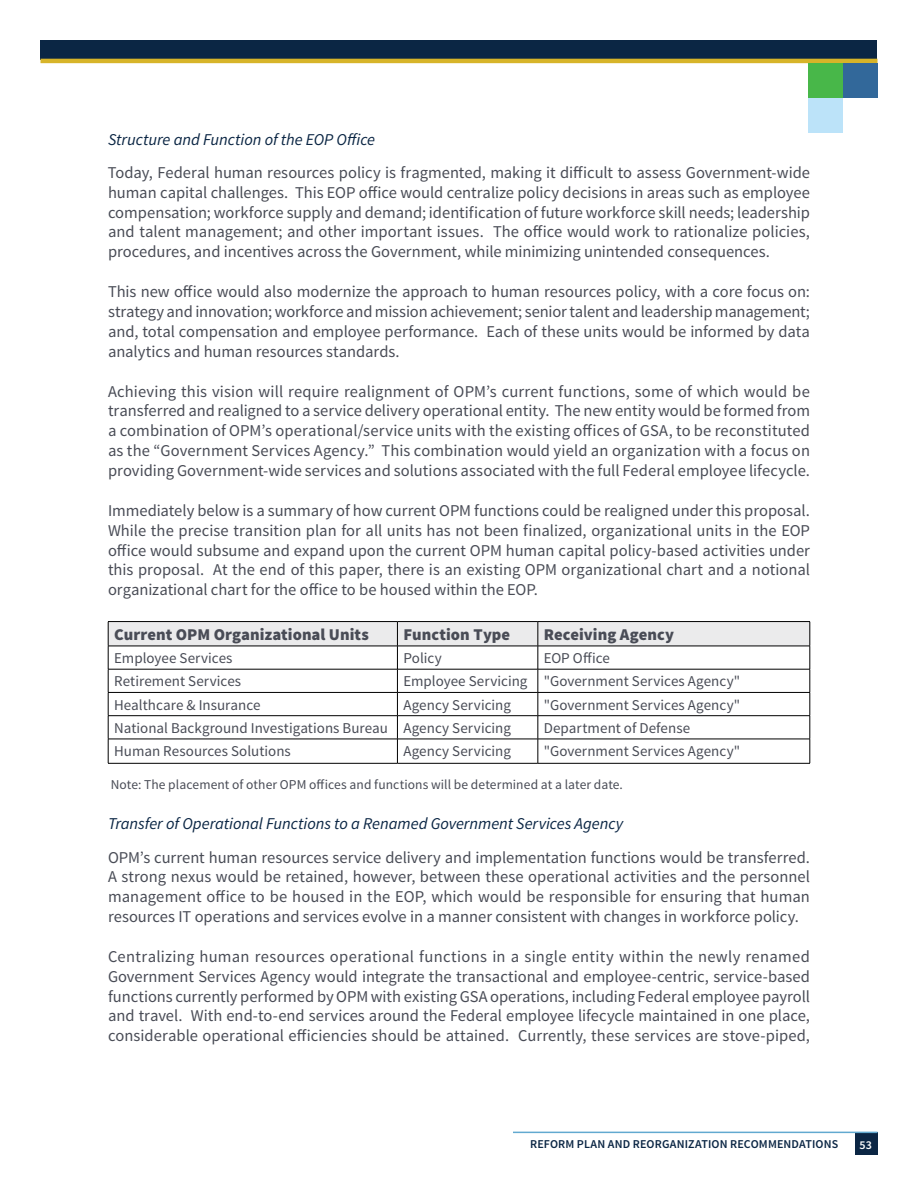
<style>
.page{position:relative;width:918px;height:1188px;background:#fff}
.page>*{position:absolute;margin:0;border:0;box-sizing:border-box;transform-origin:0 0}
.Body_Text_Proposals{font:16.5px/19.8px "Source Sans Pro";color:#494c56;text-align:justify}
.t1{font:italic 16.5px "Source Sans Pro";letter-spacing:-.005em;color:#0b2644}
.Body_Text{font:900 16.5px "Source Sans Pro";letter-spacing:.005em;color:#494c56}
.Body_Text-2{font:15px "Source Sans Pro";letter-spacing:.005em;color:#494c56}
.Body_Text-3{font:13.5px "Source Sans Pro";letter-spacing:.005em;color:#494c56}
.t2{font:600 12px "Source Sans Pro";letter-spacing:.015em;color:#0b2644}
.t3{font:600 12px "Source Sans Pro";color:#fff}
</style>
<div class="page">
<div style="left:855px;top:1132px;width:23px;height:23px;background:#0b2644"></div>
<hr style="left:513px;top:1132px;width:365px;height:1px;background:#62a9d0">
<div style="left:40px;top:40px;width:838px;height:20px;background:#0b2644"></div>
<hr style="left:40px;top:59px;width:838px;height:4px;background:#d7b429">
<div style="left:808px;top:63px;width:35px;height:35px;background:#48b749"></div>
<div style="left:843px;top:63px;width:35px;height:35px;background:#32689a"></div>
<div style="left:808px;top:98px;width:35px;height:34px;background:#bce3f9"></div>
<hr style="left:108px;top:621px;width:289px;height:1px;background:#000">
<hr style="left:397px;top:621px;width:141px;height:1px;background:#000">
<hr style="left:538px;top:621px;width:272px;height:1px;background:#000">
<svg style="left:108px;top:622px;width:703px;height:141px"></svg>
<hr style="left:108px;top:763px;width:289px;height:1px;background:#000">
<hr style="left:397px;top:763px;width:141px;height:1px;background:#000">
<hr style="left:538px;top:763px;width:272px;height:1px;background:#000">
<h4 class="t1" style="left:108px;top:129px;width:269px">Structure and Function of the EOP Office</h4>
<p class="Body_Text_Proposals" style="left:108px;top:163px;width:704px">Today, Federal human resources policy is fragmented, making it difficult to assess Government-wide human capital challenges. This EOP office would centralize policy decisions in areas such as employee compensation; workforce supply and demand; identification of future workforce skill needs; leadership and talent management; and other important issues. The office would work to rationalize policies, procedures, and incentives across the Government, while minimizing unintended consequences.</p>
<p class="Body_Text_Proposals" style="left:108px;top:282px;width:704px">This new office would also modernize the approach to human resources policy, with a core focus on: strategy and innovation; workforce and mission achievement; senior talent and leadership management; and, total compensation and employee performance. Each of these units would be informed by data analytics and human resources standards.</p>
<p class="Body_Text_Proposals" style="left:108px;top:382px;width:704px">Achieving this vision will require realignment of OPM’s current functions, some of which would be transferred and realigned to a service delivery operational entity. The new entity would be formed from a combination of OPM’s operational/service units with the existing offices of GSA, to be reconstituted as the “Government Services Agency.” This combination would yield an organization with a focus on providing Government-wide services and solutions associated with the full Federal employee lifecycle.</p>
<p class="Body_Text_Proposals" style="left:108px;top:501px;width:704px">Immediately below is a summary of how current OPM functions could be realigned under this proposal.<br>While the precise transition plan for all units has not been finalized, organizational units in the EOP office would subsume and expand upon the current OPM human capital policy-based activities under this proposal. At the end of this paper, there is an existing OPM organizational chart and a notional organizational chart for the office to be housed within the EOP.</p>
<p class="Body_Text" style="left:114px;top:624px;width:256px">Current OPM Organizational Units</p>
<p class="Body_Text-2" style="left:114px;top:649px;width:120px">Employee Services</p>
<p class="Body_Text-2" style="left:114px;top:672px;width:129px">Retirement Services</p>
<p class="Body_Text-2" style="left:114px;top:695px;width:148px">Healthcare &amp; Insurance</p>
<p class="Body_Text-2" style="left:114px;top:719px;width:275px">National Background Investigations Bureau</p>
<p class="Body_Text-2" style="left:114px;top:742px;width:178px">Human Resources Solutions</p>
<p class="Body_Text" style="left:544px;top:624px;width:132px">Receiving Agency</p>
<p class="Body_Text-2" style="left:544px;top:649px;width:68px">EOP Office</p>
<p class="Body_Text-2" style="left:544px;top:672px;width:198px">"Government Services Agency"</p>
<p class="Body_Text-2" style="left:544px;top:695px;width:198px">"Government Services Agency"</p>
<p class="Body_Text-2" style="left:544px;top:719px;width:148px">Department of Defense</p>
<p class="Body_Text-2" style="left:544px;top:742px;width:198px">"Government Services Agency"</p>
<p class="Body_Text-3" style="left:111px;top:776px;width:514px">Note: The placement of other OPM offices and functions will be determined at a later date.</p>
<h4 class="t1" style="left:108px;top:814px;width:517px">Transfer of Operational Functions to a Renamed Government Services Agency</h4>
<p class="Body_Text_Proposals" style="left:108px;top:848px;width:703px">OPM’s current human resources service delivery and implementation functions would be transferred.<br>A strong nexus would be retained, however, between these operational activities and the personnel management office to be housed in the EOP, which would be responsible for ensuring that human resources IT operations and services evolve in a manner consistent with changes in workforce policy.</p>
<p class="Body_Text_Proposals" style="left:108px;top:947px;width:704px">Centralizing human resources operational functions in a single entity within the newly renamed Government Services Agency would integrate the transactional and employee-centric, service-based functions currently performed by OPM with existing GSA operations, including Federal employee payroll and travel. With end-to-end services around the Federal employee lifecycle maintained in one place, considerable operational efficiencies should be attained. Currently, these services are stove-piped,</p>
<p class="Body_Text" style="left:403px;top:624px;width:108px">Function Type</p>
<p class="Body_Text-2" style="left:403px;top:649px;width:40px">Policy</p>
<p class="Body_Text-2" style="left:403px;top:672px;width:126px">Employee Servicing</p>
<p class="Body_Text-2" style="left:403px;top:695px;width:109px">Agency Servicing</p>
<p class="Body_Text-2" style="left:403px;top:719px;width:109px">Agency Servicing</p>
<p class="Body_Text-2" style="left:403px;top:742px;width:109px">Agency Servicing</p>
<p class="t2" style="left:530px;top:1136px;width:310px">REFORM PLAN AND REORGANIZATION RECOMMENDATIONS</p>
<p class="t3" style="left:860px;top:1137px;width:14px">53</p>
</div>
